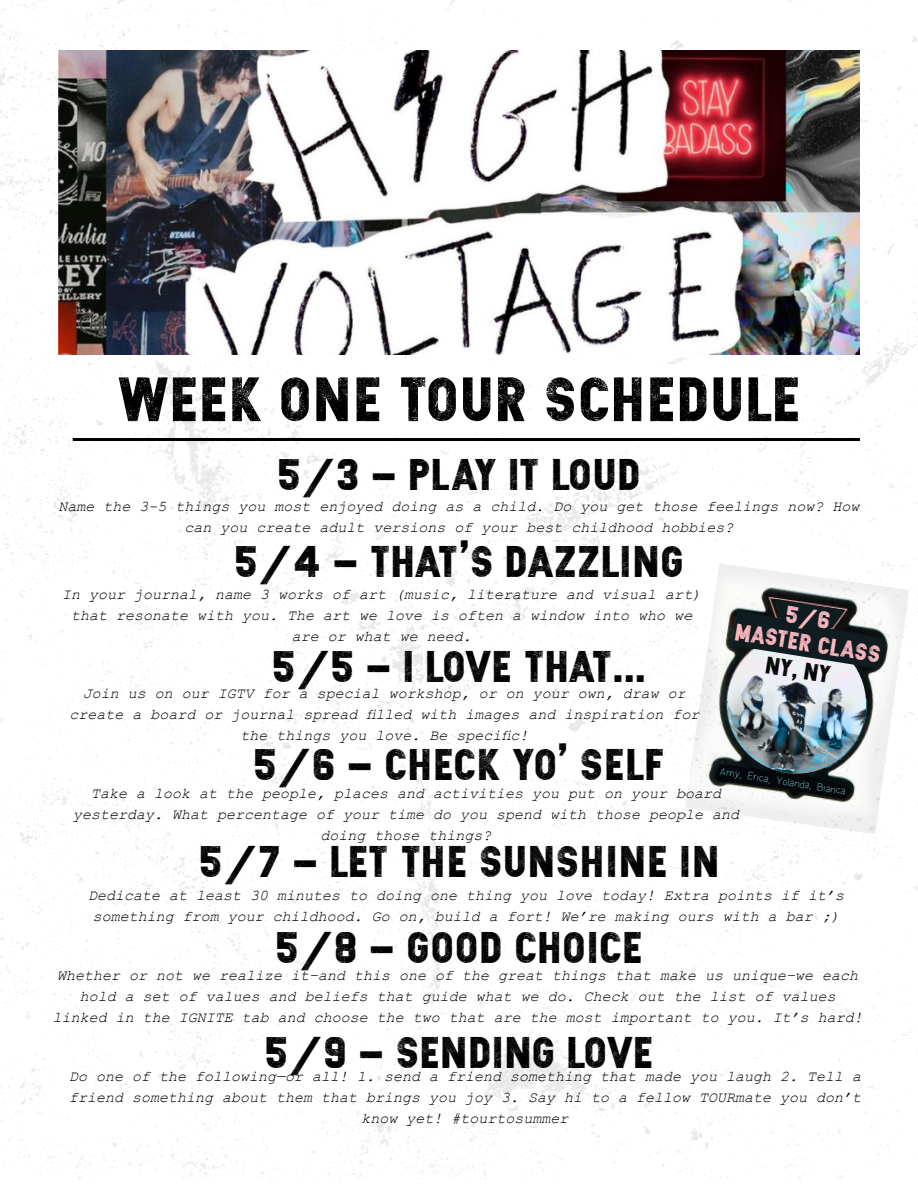
<style>
.page{position:relative;width:918px;height:1188px;background:#fff}
.page>*{position:absolute;margin:0;border:0;box-sizing:border-box;transform-origin:0 0}
.t1{font:63.3px "Zilap Sleep Grunge";letter-spacing:.01em;color:#000}
.t2{font:45px "Zilap Sleep Grunge";color:#000}
.t3{font:45px "Zilap Sleep Grunge";letter-spacing:.02em;color:#000}
.t4{font:45px "Zilap Sleep Grunge";letter-spacing:-.025em;color:#000}
.t5{font:24.3px "Zilap Sleep Grunge";color:#fdbac1}
.t6{font:24.3px "Zilap Sleep Grunge";color:#000}
.t7{font:italic 15px/21px "Courier New";color:#000;text-align:center}
.t8{font:12px "Handwriting";color:#75ccce}
</style>
<div class="page">
<img style="left:0;top:0;width:918px;height:1179px">
<img style="left:58px;top:50px;width:802px;height:305px">
<hr style="left:73px;top:438px;width:787px;height:3px;background:#000">
<img style="left:685px;top:563px;width:224px;height:271px">
<img style="left:727px;top:634px;width:139px;height:140px;border-radius:70px">
<svg style="left:714px;top:764px;width:137px;height:35px"></svg>
<svg style="left:732px;top:599px;width:153px;height:70px;background:#4c5456"></svg>
<p class="t1" style="left:117px;top:358px;width:685px">WEEK ONE TOUR SCHEDULE</p>
<p class="t2" style="left:277px;top:445px;width:365px">5/3 - PLAY IT LOUD</p>
<p class="t7" style="left:58px;top:495px;width:802px">Name the 3-5 things you most enjoyed doing as a child. Do you get those feelings now? How can you create adult versions of your best childhood hobbies?</p>
<p class="t2" style="left:234px;top:532px;width:451px">5/4 - THAT’S DAZZLING</p>
<p class="t7" style="left:62px;top:583px;width:640px">In your journal, name 3 works of art (music, literature and visual art) that resonate with you. The art we love is often a window into who we are or what we need.</p>
<p class="t5" style="left:738px;top:616px;width:149px;rotate:9deg">MASTER CLASS</p>
<p class="t4" style="left:272px;top:637px;width:376px">5/5 - I LOVE THAT...</p>
<p class="t6" style="left:768px;top:649px;width:67px;rotate:9deg">NY, NY</p>
<p class="t7" style="left:69px;top:682px;width:631px">Join us on our IGTV for a special workshop, or on your own, draw or create a board or journal spread filled with images and inspiration for the things you love. Be specific!</p>
<p class="t2" style="left:253px;top:735px;width:413px">5/6 - CHECK YO’ SELF</p>
<p class="t8" style="left:721px;top:767px;width:128px;rotate:9deg">Amy, Erica, Yolanda, Bianca</p>
<p class="t7" style="left:73px;top:783px;width:667px">Take a look at the people, places and activities you put on your board yesterday. What percentage of your time do you spend with those people and doing those things?</p>
<p class="t3" style="left:199px;top:832px;width:522px">5/7 - LET THE SUNSHINE IN</p>
<p class="t7" style="left:88px;top:885px;width:757px">Dedicate at least 30 minutes to doing one thing you love today! Extra points if it’s something from your childhood. Go on, build a fort! We’re making ours with a bar ;)</p>
<p class="t2" style="left:275px;top:918px;width:369px">5/8 - GOOD CHOICE</p>
<p class="t7" style="left:53px;top:965px;width:811px">Whether or not we realize it–and this one of the great things that make us unique–we each hold a set of values and beliefs that guide what we do. Check out the list of values linked in the IGNITE tab and choose the two that are the most important to you. It’s hard!</p>
<p class="t2" style="left:264px;top:1023px;width:391px">5/9 - SENDING LOVE</p>
<p class="t7" style="left:69px;top:1066px;width:793px">Do one of the following—or all! 1. send a friend something that made you laugh 2. Tell a friend something about them that brings you joy 3. Say hi to a fellow TOURmate you don’t know yet! #tourtosummer</p>
</div>
